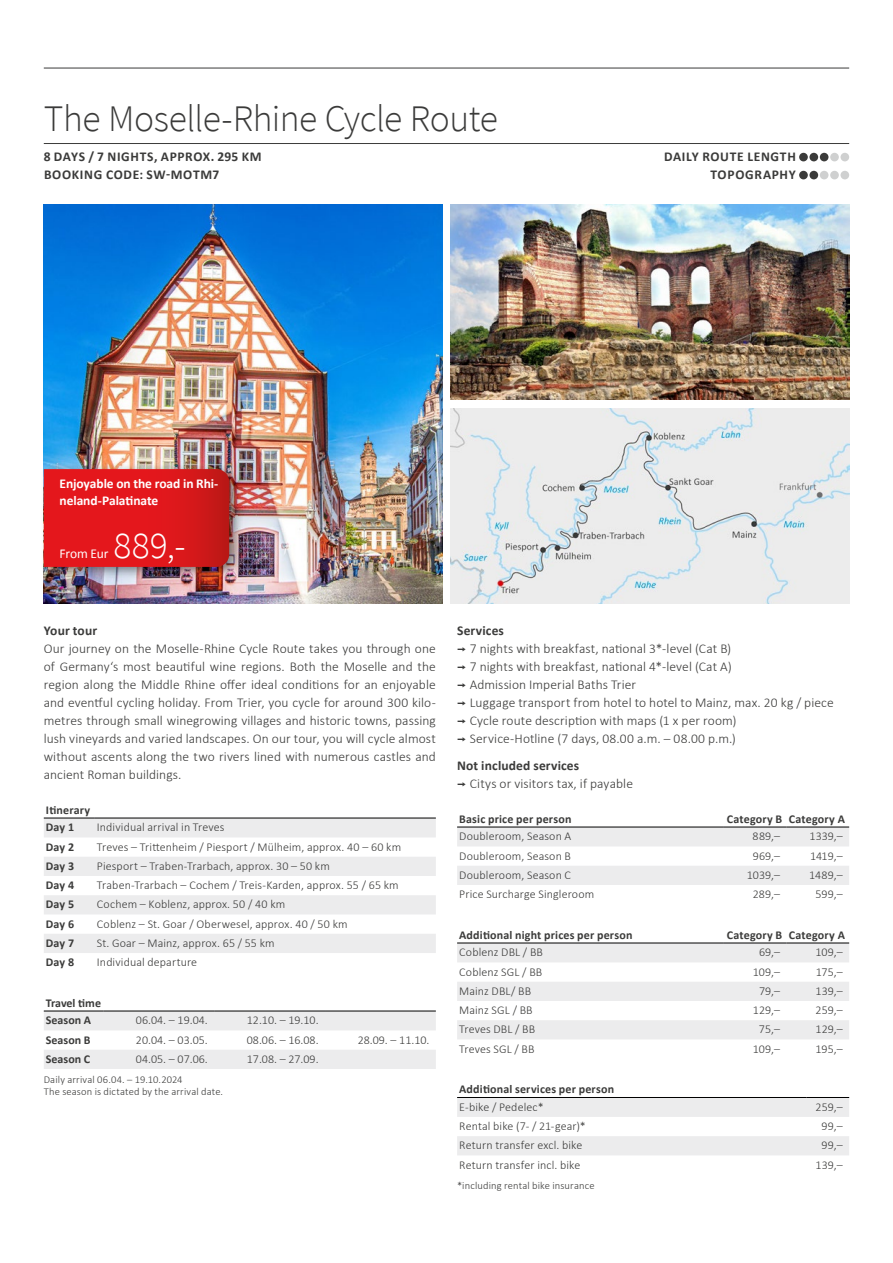
<style>
.page{position:relative;width:893px;height:1263px;background:#fff}
.page>*{position:absolute;margin:0;border:0;box-sizing:border-box;transform-origin:0 0}
.t1{font:300 37.5px "Source Sans Pro";letter-spacing:-.01em;color:#3b3b3a}
.t2{font:300 37.5px "Source Sans Pro";color:#fff}
.t3{font:300 13.5px/18px "Calibri";letter-spacing:.005em;color:#3b3b3a}
.t4{font:700 13.5px/18px "Calibri";letter-spacing:.05em;color:#3b3b3a}
.t5{font:700 13.5px/17.2px "Calibri";letter-spacing:-.005em;color:#fff}
.t6{font:700 13.5px "Calibri";letter-spacing:.005em;color:#3b3b3a}
.t7{font:13.5px "Calibri";letter-spacing:-.01em;color:#fff}
.t8{font:300 12px "Calibri";letter-spacing:.01em;color:#3b3b3a}
.t9{font:700 12px/17.7px "Calibri";letter-spacing:.015em;color:#3b3b3a}
.t10{font:300 10.5px/12px "Calibri";letter-spacing:.015em;color:#3b3b3a}
.s1{font-weight:700}
.s2{font-family:"Interstate";font-weight:400}
</style>
<div class="page">
<img style="left:44px;top:204px;width:398px;height:400px">
<img style="left:451px;top:204px;width:398px;height:196px">
<img style="left:451px;top:408px;width:398px;height:196px">
<div style="left:40px;top:463px;width:204px;height:116px;background:#000;opacity:.45"></div>
<svg style="left:44px;top:469px;width:185px;height:98px;background:#dc171b"></svg>
<hr style="left:44px;top:143px;width:805px;height:1px;background:#3b3b3a">
<hr style="left:44px;top:68px;width:805px;height:1px;background:#3b3b3a">
<div style="left:799px;top:153px;width:9px;height:8px;background:#3b3b3a;border-radius:50%"></div>
<div style="left:809px;top:153px;width:9px;height:8px;background:#3b3b3a;border-radius:50%"></div>
<div style="left:820px;top:153px;width:8px;height:8px;background:#3b3b3a;border-radius:50%"></div>
<div style="left:830px;top:153px;width:9px;height:8px;background:#cfd0d0;border-radius:50%"></div>
<div style="left:840px;top:153px;width:9px;height:8px;background:#cfd0d0;border-radius:50%"></div>
<div style="left:799px;top:171px;width:9px;height:8px;background:#3b3b3a;border-radius:50%"></div>
<div style="left:809px;top:171px;width:9px;height:8px;background:#3b3b3a;border-radius:50%"></div>
<div style="left:820px;top:171px;width:8px;height:8px;background:#cfd0d0;border-radius:50%"></div>
<div style="left:830px;top:171px;width:9px;height:8px;background:#cfd0d0;border-radius:50%"></div>
<div style="left:840px;top:171px;width:9px;height:8px;background:#cfd0d0;border-radius:50%"></div>
<svg style="left:44px;top:819px;width:392px;height:134px;fill:#ececed"></svg>
<hr style="left:44px;top:818px;width:51px;height:1px;background:#000">
<hr style="left:95px;top:818px;width:341px;height:1px;background:#000">
<svg style="left:44px;top:1012px;width:392px;height:57px"></svg>
<hr style="left:44px;top:1011px;width:59px;height:1px;background:#000">
<hr style="left:103px;top:1011px;width:111px;height:1px;background:#000">
<hr style="left:214px;top:1011px;width:111px;height:1px;background:#000">
<hr style="left:325px;top:1011px;width:111px;height:1px;background:#000">
<svg style="left:457px;top:828px;width:392px;height:57px"></svg>
<hr style="left:457px;top:827px;width:267px;height:1px;background:#000">
<hr style="left:724px;top:827px;width:62px;height:1px;background:#000">
<hr style="left:786px;top:827px;width:63px;height:1px;background:#000">
<svg style="left:457px;top:944px;width:392px;height:95px"></svg>
<hr style="left:457px;top:943px;width:267px;height:1px;background:#000">
<hr style="left:724px;top:943px;width:62px;height:1px;background:#000">
<hr style="left:786px;top:943px;width:63px;height:1px;background:#000">
<svg style="left:457px;top:1098px;width:392px;height:57px"></svg>
<hr style="left:457px;top:1097px;width:349px;height:1px;background:#000">
<hr style="left:806px;top:1097px;width:43px;height:1px;background:#000">
<h1 class="t1" style="left:44px;top:96px;width:456px">The Moselle-Rhine Cycle Route</h1>
<p class="t4" style="left:44px;top:147px;width:219px">8 DAYS / 7 NIGHTS, APPROX. 295 KM<br>BOOKING CODE: SW-MOTM7</p>
<p class="t5" style="left:60px;top:474px;width:160px">Enjoyable on the road in Rhi&shy;neland-Palatinate</p>
<h1 class="t2" style="left:114px;top:522px;width:74px">889,-</h1>
<p class="t7" style="left:60px;top:544px;width:50px">From Eur</p>
<p class="t4" style="left:664px;top:147px;width:133px;text-align:right">DAILY ROUTE LENGTH<br>TOPOGRAPHY</p>
<p class="t6" style="left:44px;top:621px;width:55px">Your tour</p>
<p class="t3" style="left:44px;top:640px;width:394px;text-align:justify">Our journey on the Moselle-Rhine Cycle Route takes you through one of Germany‘s most beautiful wine regions. Both the Moselle and the region along the Middle Rhine offer ideal conditions for an enjoyable and eventful cycling holiday. From Trier, you cycle for around 300 kilo&shy;metres through small winegrowing villages and historic towns, passing lush vineyards and varied landscapes. On our tour, you will cycle almost without ascents along the two rivers lined with numerous castles and ancient Roman buildings.</p>
<p class="t9" style="left:46px;top:800px;width:46px">Itinerary<br>Day 1</p>
<p class="t8" style="left:97px;top:820px;width:129px">Individual arrival in Treves</p>
<p class="t9" style="left:46px;top:837px;width:30px">Day 2</p>
<p class="t8" style="left:97px;top:839px;width:306px">Treves – Trittenheim / Piesport / Mülheim, approx. 40 – 60 km</p>
<p class="t9" style="left:46px;top:857px;width:30px">Day 3</p>
<p class="t8" style="left:97px;top:858px;width:234px">Piesport – Traben-Trarbach, approx. 30 – 50 km</p>
<p class="t9" style="left:46px;top:876px;width:30px">Day 4</p>
<p class="t8" style="left:97px;top:878px;width:303px">Traben-Trarbach – Cochem / Treis-Karden, approx. 55 / 65 km</p>
<p class="t9" style="left:46px;top:895px;width:30px">Day 5</p>
<p class="t8" style="left:97px;top:897px;width:190px">Cochem – Koblenz, approx. 50 / 40 km</p>
<p class="t9" style="left:46px;top:914px;width:30px">Day 6</p>
<p class="t8" style="left:97px;top:916px;width:252px">Coblenz – St. Goar / Oberwesel, approx. 40 / 50 km</p>
<p class="t9" style="left:46px;top:934px;width:30px">Day 7</p>
<p class="t8" style="left:97px;top:935px;width:179px">St. Goar – Mainz, approx. 65 / 55 km</p>
<p class="t9" style="left:46px;top:953px;width:30px">Day 8</p>
<p class="t8" style="left:97px;top:955px;width:102px">Individual departure</p>
<p class="t9" style="left:46px;top:993px;width:57px">Travel time<br>Season A</p>
<p class="t8" style="left:136px;top:1013px;width:73px">06.04. – 19.04.</p>
<p class="t8" style="left:247px;top:1013px;width:73px">12.10. – 19.10.</p>
<p class="t9" style="left:46px;top:1030px;width:46px">Season B</p>
<p class="t8" style="left:136px;top:1032px;width:73px">20.04. – 03.05.</p>
<p class="t8" style="left:247px;top:1032px;width:73px">08.06. – 16.08.</p>
<p class="t8" style="left:358px;top:1032px;width:73px">28.09. – 11.10.</p>
<p class="t9" style="left:46px;top:1050px;width:46px">Season C</p>
<p class="t8" style="left:136px;top:1051px;width:73px">04.05. – 07.06.</p>
<p class="t8" style="left:247px;top:1051px;width:73px">17.08. – 27.09.</p>
<p class="t10" style="left:44px;top:1074px;width:181px">Daily arrival 06.04. – 19.10.2024<br>The season is dictated by the arrival date.</p>
<p class="t3" style="left:457px;top:622px;width:378px"><span class="s1">Services<br></span><span class="s2">¬</span> 7 nights with breakfast, national 3*-level (Cat B)<br><span class="s2">¬</span> 7 nights with breakfast, national 4*-level (Cat A)<br><span class="s2">¬</span> Admission Imperial Baths Trier<br><span class="s2">¬</span> Luggage transport from hotel to hotel to Mainz, max. 20 kg / piece <span class="s2">¬</span> Cycle route description with maps (1 x per room)<br><span class="s2">¬</span> Service-Hotline (7 days, 08.00 a.m. – 08.00 p.m.)</p>
<p class="t3" style="left:457px;top:757px;width:177px"><span class="s1">Not included services<br></span><span class="s2">¬</span> Citys or visitors tax, if payable</p>
<p class="t9" style="left:459px;top:809px;width:114px">Basic price per person</p>
<p class="t9" style="left:727px;top:809px;width:120px">Category B Category A</p>
<p class="t8" style="left:459px;top:829px;width:114px">Doubleroom, Season A</p>
<p class="t8" style="left:753px;top:829px;width:29px">889,–</p>
<p class="t8" style="left:809px;top:829px;width:35px">1339,–</p>
<p class="t8" style="left:459px;top:848px;width:113px">Doubleroom, Season B</p>
<p class="t8" style="left:753px;top:848px;width:29px">969,–</p>
<p class="t8" style="left:810px;top:848px;width:34px">1419,–</p>
<p class="t8" style="left:459px;top:867px;width:113px">Doubleroom, Season C</p>
<p class="t8" style="left:747px;top:867px;width:35px">1039,–</p>
<p class="t8" style="left:809px;top:867px;width:35px">1489,–</p>
<p class="t8" style="left:459px;top:887px;width:137px">Price Surcharge Singleroom</p>
<p class="t8" style="left:753px;top:887px;width:29px">289,–</p>
<p class="t8" style="left:816px;top:887px;width:29px">599,–</p>
<p class="t9" style="left:459px;top:925px;width:175px">Additional night prices per person</p>
<p class="t9" style="left:727px;top:925px;width:120px">Category B Category A</p>
<p class="t8" style="left:459px;top:945px;width:85px">Coblenz DBL / BB</p>
<p class="t8" style="left:759px;top:945px;width:23px">69,–</p>
<p class="t8" style="left:815px;top:945px;width:29px">109,–</p>
<p class="t8" style="left:459px;top:964px;width:85px">Coblenz SGL / BB</p>
<p class="t8" style="left:753px;top:964px;width:29px">109,–</p>
<p class="t8" style="left:816px;top:964px;width:28px">175,–</p>
<p class="t8" style="left:459px;top:983px;width:73px">Mainz DBL/ BB</p>
<p class="t8" style="left:759px;top:983px;width:23px">79,–</p>
<p class="t8" style="left:815px;top:983px;width:29px">139,–</p>
<p class="t8" style="left:459px;top:1003px;width:75px">Mainz SGL / BB</p>
<p class="t8" style="left:753px;top:1003px;width:29px">129,–</p>
<p class="t8" style="left:816px;top:1003px;width:29px">259,–</p>
<p class="t8" style="left:459px;top:1022px;width:77px">Treves DBL / BB</p>
<p class="t8" style="left:759px;top:1022px;width:23px">75,–</p>
<p class="t8" style="left:815px;top:1022px;width:29px">129,–</p>
<p class="t8" style="left:459px;top:1041px;width:77px">Treves SGL / BB</p>
<p class="t8" style="left:753px;top:1041px;width:29px">109,–</p>
<p class="t8" style="left:815px;top:1041px;width:29px">195,–</p>
<p class="t9" style="left:459px;top:1080px;width:156px">Additional services per person</p>
<p class="t8" style="left:459px;top:1099px;width:86px">E-bike / Pedelec*</p>
<p class="t8" style="left:816px;top:1099px;width:29px">259,–</p>
<p class="t8" style="left:459px;top:1119px;width:128px">Rental bike (7- / 21-gear)*</p>
<p class="t8" style="left:822px;top:1119px;width:23px">99,–</p>
<p class="t8" style="left:459px;top:1138px;width:125px">Return transfer excl. bike</p>
<p class="t8" style="left:822px;top:1138px;width:23px">99,–</p>
<p class="t8" style="left:459px;top:1157px;width:123px">Return transfer incl. bike</p>
<p class="t8" style="left:815px;top:1157px;width:29px">139,–</p>
<p class="t10" style="left:457px;top:1179px;width:139px">*including rental bike insurance</p>
</div>
